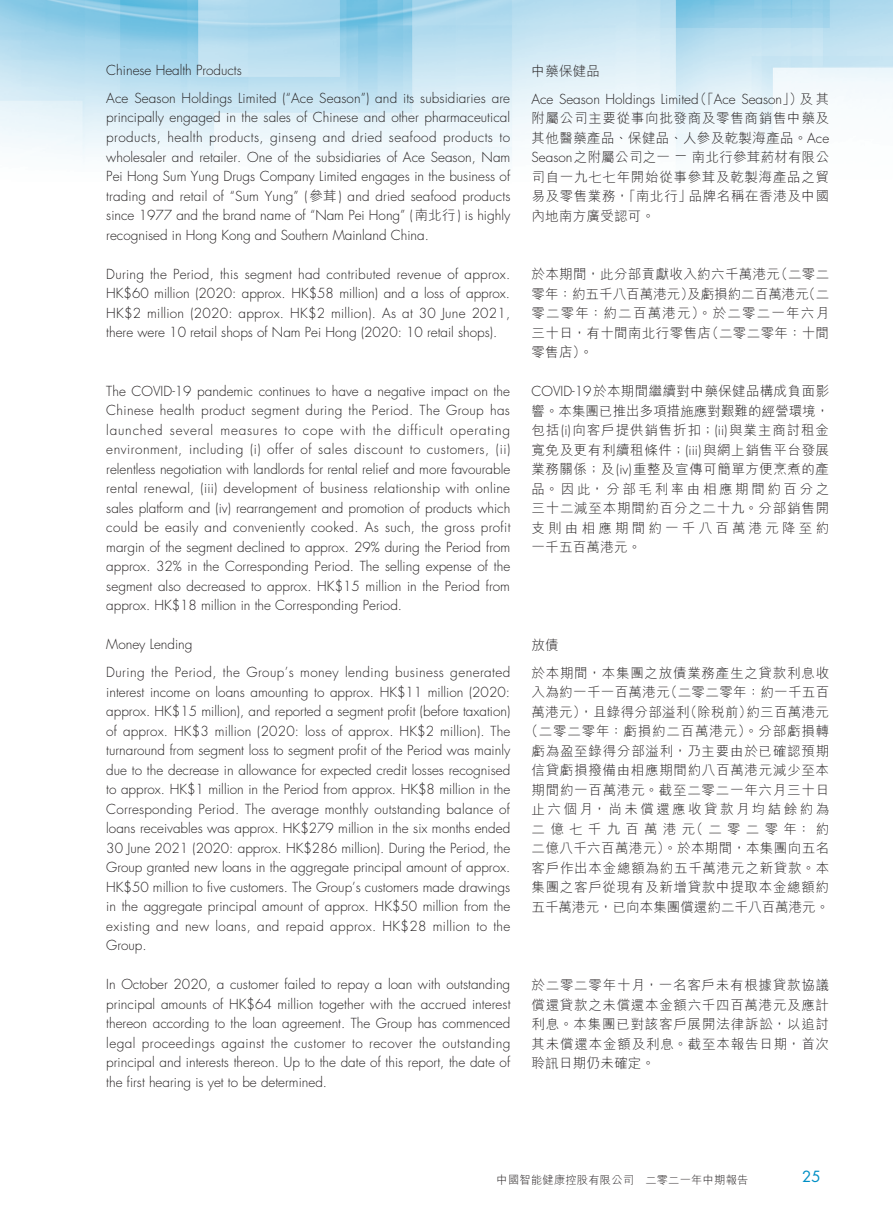
<style>
.page{position:relative;width:893px;height:1212px;background:#fff}
.page>*{position:absolute;margin:0;border:0;box-sizing:border-box;transform-origin:0 0}
.t1{font:15px "Futura Std";color:#008fc5}
._00_txt_E{font:300 13.5px/19.5px "Futura Std";color:#231f20;text-align:justify}
._000_txt_C{font:300 13.5px/19.5px "M Hei HK";letter-spacing:.055em;color:#231f20;text-align:justify}
._03_H3_E{font:300 13.5px "Futura Std";color:#231f20}
._003_H3_C{font:300 13.5px "M Hei HK";letter-spacing:.02em;color:#231f20}
.t2{font:300 11.25px "M Hei HK";letter-spacing:.02em;color:#231f20}
.s1{font-family:"M Hei HK"}
.s2{font-family:"Futura Std"}
</style>
<div class="page">
<img style="left:0;top:0;width:893px;height:163px">
<p class="_03_H3_E" style="left:106px;top:62px;width:137px">Chinese Health Products</p>
<p class="_00_txt_E" style="left:106px;top:89px;width:406px">Ace Season Holdings Limited (“Ace Season”) and its subsidiaries are principally engaged in the sales of Chinese and other pharmaceutical products, health products, ginseng and dried seafood products to wholesaler and retailer. One of the subsidiaries of Ace Season, Nam Pei Hong Sum Yung Drugs Company Limited engages in the business of trading and retail of “Sum Yung” (<span class="s1">參茸</span>) and dried seafood products since 1977 and the brand name of “Nam Pei Hong” (<span class="s1">南北行</span>) is highly recognised in Hong Kong and Southern Mainland China.</p>
<p class="_00_txt_E" style="left:106px;top:264px;width:406px">During the Period, this segment had contributed revenue of approx.<br>HK$60 million (2020: approx. HK$58 million) and a loss of approx.<br>HK$2 million (2020: approx. HK$2 million). As at 30 June 2021, there were 10 retail shops of Nam Pei Hong (2020: 10 retail shops).</p>
<p class="_00_txt_E" style="left:106px;top:381px;width:406px">The COVID-19 pandemic continues to have a negative impact on the Chinese health product segment during the Period. The Group has launched several measures to cope with the difficult operating environment, including (i) offer of sales discount to customers, (ii) relentless negotiation with landlords for rental relief and more favourable rental renewal, (iii) development of business relationship with online sales platform and (iv) rearrangement and promotion of products which could be easily and conveniently cooked. As such, the gross profit margin of the segment declined to approx. 29% during the Period from approx. 32% in the Corresponding Period. The selling expense of the segment also decreased to approx. HK$15 million in the Period from approx. HK$18 million in the Corresponding Period.</p>
<p class="_03_H3_E" style="left:106px;top:636px;width:88px">Money Lending</p>
<p class="_00_txt_E" style="left:106px;top:663px;width:406px">During the Period, the Group’s money lending business generated interest income on loans amounting to approx. HK$11 million (2020: approx. HK$15 million), and reported a segment profit (before taxation) of approx. HK$3 million (2020: loss of approx. HK$2 million). The turnaround from segment loss to segment profit of the Period was mainly due to the decrease in allowance for expected credit losses recognised to approx. HK$1 million in the Period from approx. HK$8 million in the Corresponding Period. The average monthly outstanding balance of loans receivables was approx. HK$279 million in the six months ended 30 June 2021 (2020: approx. HK$286 million). During the Period, the Group granted new loans in the aggregate principal amount of approx.<br>HK$50 million to five customers. The Group’s customers made drawings in the aggregate principal amount of approx. HK$50 million from the existing and new loans, and repaid approx. HK$28 million to the Group.</p>
<p class="_00_txt_E" style="left:106px;top:975px;width:406px">In October 2020, a customer failed to repay a loan with outstanding principal amounts of HK$64 million together with the accrued interest thereon according to the loan agreement. The Group has commenced legal proceedings against the customer to recover the outstanding principal and interests thereon. Up to the date of this report, the date of the first hearing is yet to be determined.</p>
<p class="_003_H3_C" style="left:531px;top:64px;width:70px">中藥保健品</p>
<p class="_000_txt_C" style="left:531px;top:89px;width:299px"><span class="s2">Ace Season Holdings Limited</span>（「<span class="s2">Ace Season</span>」）及其附屬公司主要從事向批發商及零售商銷售中藥及其他醫藥產品、保健品、人參及乾製海產品。<span class="s2">Ace Season</span>之附屬公司之一 <span class="s2">—</span> 南北行參茸葯材有限公司自一九七七年開始從事參茸及乾製海產品之貿易及零售業務，「南北行」品牌名稱在香港及中國內地南方廣受認可。</p>
<p class="_000_txt_C" style="left:531px;top:264px;width:299px">於本期間，此分部貢獻收入約六千萬港元（二零二零年：約五千八百萬港元）及虧損約二百萬港元（二零二零年：約二百萬港元）。於二零二一年六月三十日，有十間南北行零售店（二零二零年：十間零售店）。</p>
<p class="_000_txt_C" style="left:531px;top:381px;width:299px"><span class="s2">COVID-19</span>於本期間繼續對中藥保健品構成負面影響。本集團已推出多項措施應對艱難的經營環境，包括<span class="s2">(i)</span>向客戶提供銷售折扣；<span class="s2">(ii)</span>與業主商討租金寬免及更有利續租條件；<span class="s2">(iii)</span>與網上銷售平台發展業務關係；及<span class="s2">(iv)</span>重整及宣傳可簡單方便烹煮的產品。因此，分部毛利率由相應期間約百分之三十二減至本期間約百分之二十九。分部銷售開支則由相應期間約一千八百萬港元降至約一千五百萬港元。</p>
<p class="_003_H3_C" style="left:531px;top:638px;width:29px">放債</p>
<p class="_000_txt_C" style="left:525px;top:663px;width:306px;text-align:center">於本期間，本集團之放債業務產生之貸款利息收入為約一千一百萬港元（二零二零年：約一千五百萬港元），且錄得分部溢利（除稅前）約三百萬港元（二零二零年：虧損約二百萬港元）。分部虧損轉虧為盈至錄得分部溢利，乃主要由於已確認預期信貸虧損撥備由相應期間約八百萬港元減少至本期間約一百萬港元。截至二零二一年六月三十日止六個月，尚未償還應收貸款月均結餘約為二億七千九百萬港元（二零二零年：約二億八千六百萬港元）。於本期間，本集團向五名客戶作出本金總額為約五千萬港元之新貸款。本集團之客戶從現有及新增貸款中提取本金總額約五千萬港元，已向本集團償還約二千八百萬港元。</p>
<p class="_000_txt_C" style="left:531px;top:975px;width:299px">於二零二零年十月，一名客戶未有根據貸款協議償還貸款之未償還本金額六千四百萬港元及應計利息。本集團已對該客戶展開法律訴訟，以追討其未償還本金額及利息。截至本報告日期，首次聆訊日期仍未確定。</p>
<p class="t2" style="left:497px;top:1174px;width:253px">中國智能健康控股有限公司 二零二一年中期報告</p>
<p class="t1" style="left:802px;top:1167px;width:20px">25</p>
</div>
